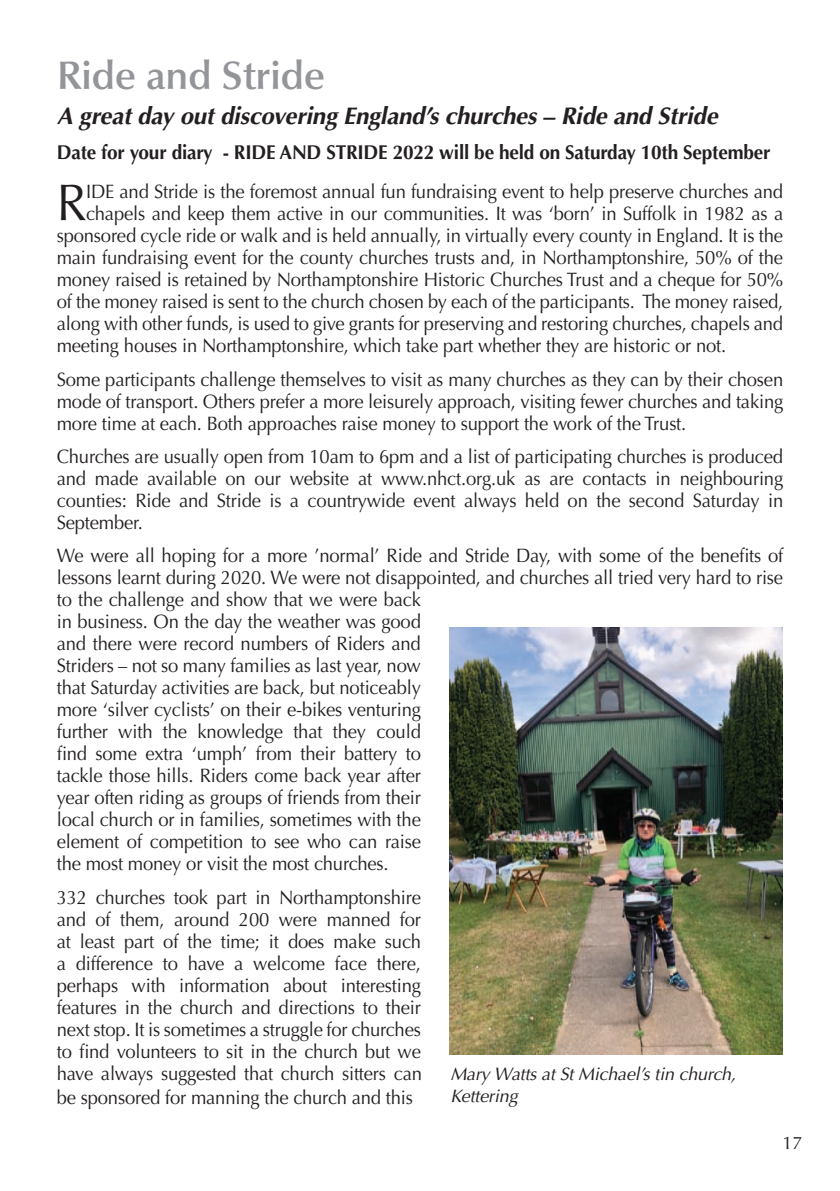
<style>
.page{position:relative;width:840px;height:1191px;background:#fff}
.page>*{position:absolute;margin:0;border:0;box-sizing:border-box;transform-origin:0 0}
.t1{font:51.6px "Optima";color:#231f20;scale:.95 1}
.t2{font:600 40px "Optima";letter-spacing:-.01em;color:#939598}
.t3{font:italic 700 24px "Optima";letter-spacing:-.01em;color:#231f20}
.t4{font:700 20px "Optima";letter-spacing:-.01em;color:#231f20;scale:.95 1}
.t5{font:19.4px/22px "Optima";letter-spacing:-.01em;color:#231f20;text-align:justify;scale:.95 1}
.t6{font:italic 18px/21.6px "Optima";letter-spacing:-.01em;color:#231f20}
.t7{font:18px "Optima";color:#231f20}
</style>
<div class="page">
<img style="left:449px;top:627px;width:332px;height:427px">
<h2 class="t2" style="left:57px;top:53px;width:270px">Ride and Stride</h2>
<p class="t3" style="left:57px;top:102px;width:662px">A great day out discovering England’s churches – Ride and Stride</p>
<p class="t4" style="left:57px;top:141px;width:752px">Date for your diary - RIDE AND STRIDE 2022 will be held on Saturday 10th September</p>
<h1 class="t1" style="left:57px;top:173px;width:33px">R</h1>
<p class="t5" style="left:86px;top:181px;width:734px">IDE and Stride is the foremost annual fun fundraising event to help preserve churches and</p>
<p class="t5" style="left:86px;top:203px;width:734px">chapels and keep them active in our communities. It was ‘born’ in Suffolk in 1982 as a</p>
<p class="t5" style="left:57px;top:225px;width:765px">sponsored cycle ride or walk and is held annually, in virtually every county in England. It is the</p>
<p class="t5" style="left:57px;top:247px;width:765px">main fundraising event for the county churches trusts and, in Northamptonshire, 50% of the</p>
<p class="t5" style="left:57px;top:269px;width:765px">money raised is retained by Northamptonshire Historic Churches Trust and a cheque for 50%</p>
<p class="t5" style="left:57px;top:291px;width:765px">of the money raised is sent to the church chosen by each of the participants. The money raised,</p>
<p class="t5" style="left:57px;top:313px;width:765px">along with other funds, is used to give grants for preserving and restoring churches, chapels and</p>
<p class="t5" style="left:57px;top:335px;width:705px">meeting houses in Northamptonshire, which take part whether they are historic or not.</p>
<p class="t5" style="left:57px;top:368px;width:765px">Some participants challenge themselves to visit as many churches as they can by their chosen mode of transport. Others prefer a more leisurely approach, visiting fewer churches and taking more time at each. Both approaches raise money to support the work of the Trust.</p>
<p class="t5" style="left:57px;top:446px;width:765px">Churches are usually open from 10am to 6pm and a list of participating churches is produced and made available on our website at www.nhct.org.uk as are contacts in neighbouring counties: Ride and Stride is a countrywide event always held on the second Saturday in September.</p>
<p class="t5" style="left:57px;top:545px;width:765px;text-align:left">We were all hoping for a more ’normal’ Ride and Stride Day, with some of the benefits of lessons learnt during 2020. We were not disappointed, and churches all tried very hard to rise to the challenge and show that we were back<br>in business. On the day the weather was good<br>and there were record numbers of Riders and<br>Striders – not so many families as last year, now<br>that Saturday activities are back, but noticeably<br>more ‘silver cyclists’ on their e-bikes venturing<br>further with the knowledge that they could<br>find some extra ‘umph’ from their battery to<br>tackle those hills. Riders come back year after<br>year often riding as groups of friends from their<br>local church or in families, sometimes with the<br>element of competition to see who can raise<br>the most money or visit the most churches.</p>
<p class="t5" style="left:57px;top:886px;width:386px">332 churches took part in Northamptonshire and of them, around 200 were manned for at least part of the time; it does make such a difference to have a welcome face there, perhaps with information about interesting features in the church and directions to their next stop. It is sometimes a struggle for churches to find volunteers to sit in the church but we have always suggested that church sitters can</p>
<p class="t5" style="left:57px;top:1086px;width:376px">be sponsored for manning the church and this</p>
<p class="t6" style="left:450px;top:1063px;width:287px">Mary Watts at St Michael’s tin church,<br>Kettering</p>
<p class="t7" style="left:781px;top:1132px;width:22px">17</p>
</div>
